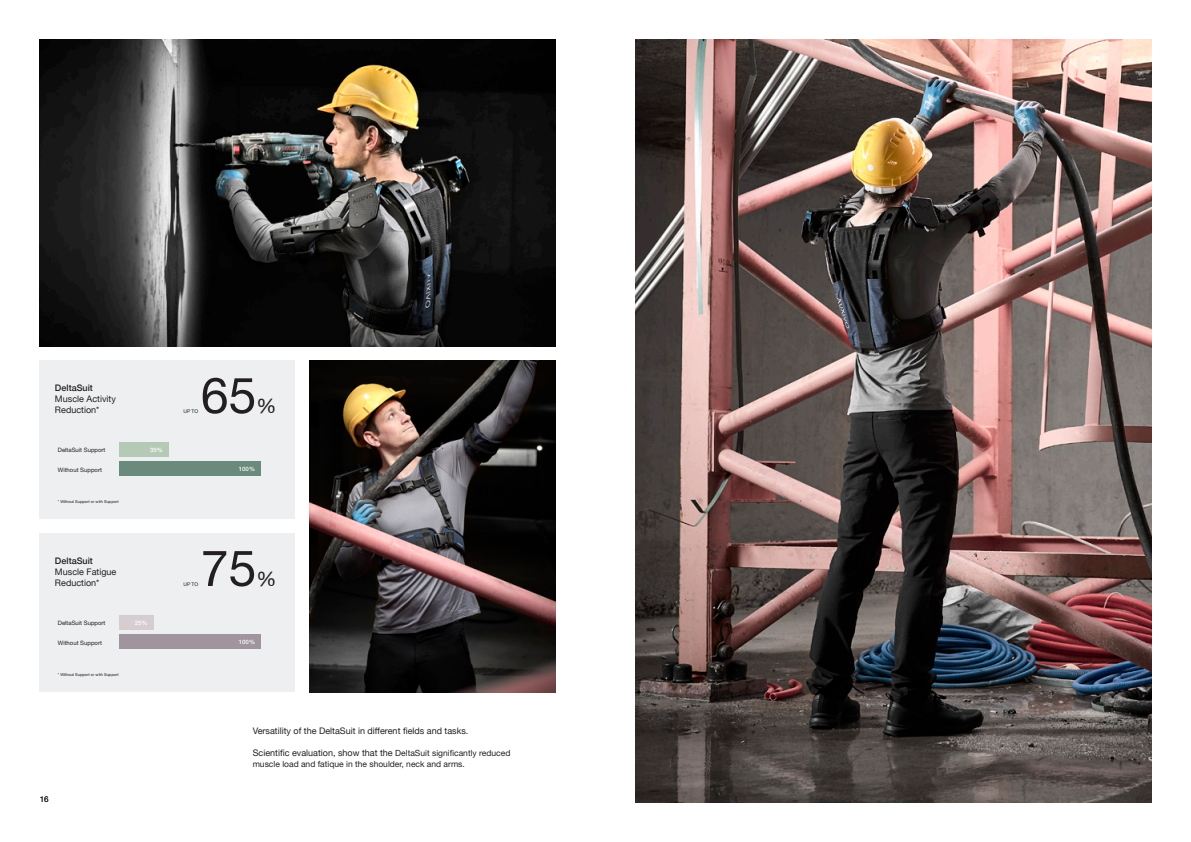
<style>
.page{position:relative;width:1191px;height:842px;background:#fff}
.page>*{position:absolute;margin:0;border:0;box-sizing:border-box;transform-origin:0 0}
.t1{font:50px "Helvetica Neue";color:#231f20}
.t2{font:20px "Helvetica Neue";color:#231f20}
.t3{font:9px/11px "Helvetica Neue";color:#231f20}
.t4{font:500 9px "Helvetica Neue";color:#231f20}
.t5{font:8.5px "Helvetica Neue LT Pro";color:#231f20}
.t6{font:8px "Helvetica Neue LT Pro";color:#231f20}
.t7{font:6px "Helvetica Neue LT Pro";color:#231f20}
.t8{font:500 6px "Helvetica Neue LT Pro";color:#fff}
.t9{font:5px "Helvetica Neue";color:#231f20}
.t10{font:4px "Helvetica Neue LT Pro";color:#231f20}
.s1{font-family:"Helvetica Neue LT Pro";font-size:8.5px}
</style>
<div class="page">
<img style="left:40px;top:40px;width:516px;height:306px">
<img style="left:309px;top:360px;width:247px;height:332px">
<img style="left:635px;top:40px;width:516px;height:762px">
<div style="left:40px;top:360px;width:255px;height:159px;background:#edeff0"></div>
<div style="left:119px;top:462px;width:142px;height:14px;background:#698a7c"></div>
<div style="left:119px;top:442px;width:49px;height:15px;background:#b4cab7"></div>
<div style="left:40px;top:533px;width:255px;height:159px;background:#edeff0"></div>
<div style="left:119px;top:634px;width:142px;height:14px;background:#a0949e"></div>
<div style="left:119px;top:615px;width:34px;height:14px;background:#d6cdd0"></div>
<p class="t1" style="left:201px;top:359px;width:57px">65</p>
<p class="t4" style="left:55px;top:381px;width:39px">DeltaSuit</p>
<p class="t3" style="left:55px;top:394px;width:62px">Muscle Activity</p>
<p class="t3" style="left:55px;top:405px;width:46px">Reduction*</p>
<p class="t9" style="left:183px;top:408px;width:16px">UP TO</p>
<p class="t2" style="left:256px;top:392px;width:21px">%</p>
<p class="t7" style="left:58px;top:446px;width:49px">DeltaSuit Support</p>
<p class="t8" style="left:150px;top:446px;width:14px">35%</p>
<p class="t7" style="left:58px;top:466px;width:46px">Without Support</p>
<p class="t8" style="left:239px;top:465px;width:18px">100%</p>
<p class="t10" style="left:58px;top:499px;width:62px">* Without Support or with Support</p>
<p class="t4" style="left:55px;top:553px;width:39px">DeltaSuit</p>
<p class="t3" style="left:55px;top:567px;width:63px">Muscle Fatigue<br>Reduction*</p>
<p class="t7" style="left:58px;top:619px;width:49px">DeltaSuit Support</p>
<p class="t8" style="left:135px;top:619px;width:14px">25%</p>
<p class="t1" style="left:201px;top:532px;width:57px">75</p>
<p class="t2" style="left:256px;top:564px;width:21px">%</p>
<p class="t9" style="left:183px;top:581px;width:16px">UP TO</p>
<p class="t7" style="left:58px;top:639px;width:46px">Without Support</p>
<p class="t8" style="left:239px;top:638px;width:18px">100%</p>
<p class="t10" style="left:58px;top:672px;width:62px">* Without Support or with Support</p>
<p class="t6" style="left:40px;top:794px;width:10px">16</p>
<p class="t3" style="left:253px;top:726px;width:217px">Versatility of the DeltaSuit in different fields and tasks.</p>
<p class="t3" style="left:253px;top:748px;width:259px">Scientific evaluation, show that the <span class="s1">DeltaSuit significantly reduced</span></p>
<p class="t5" style="left:253px;top:759px;width:214px">muscle load and fatique in the shoulder, neck and arms.</p>
</div>
